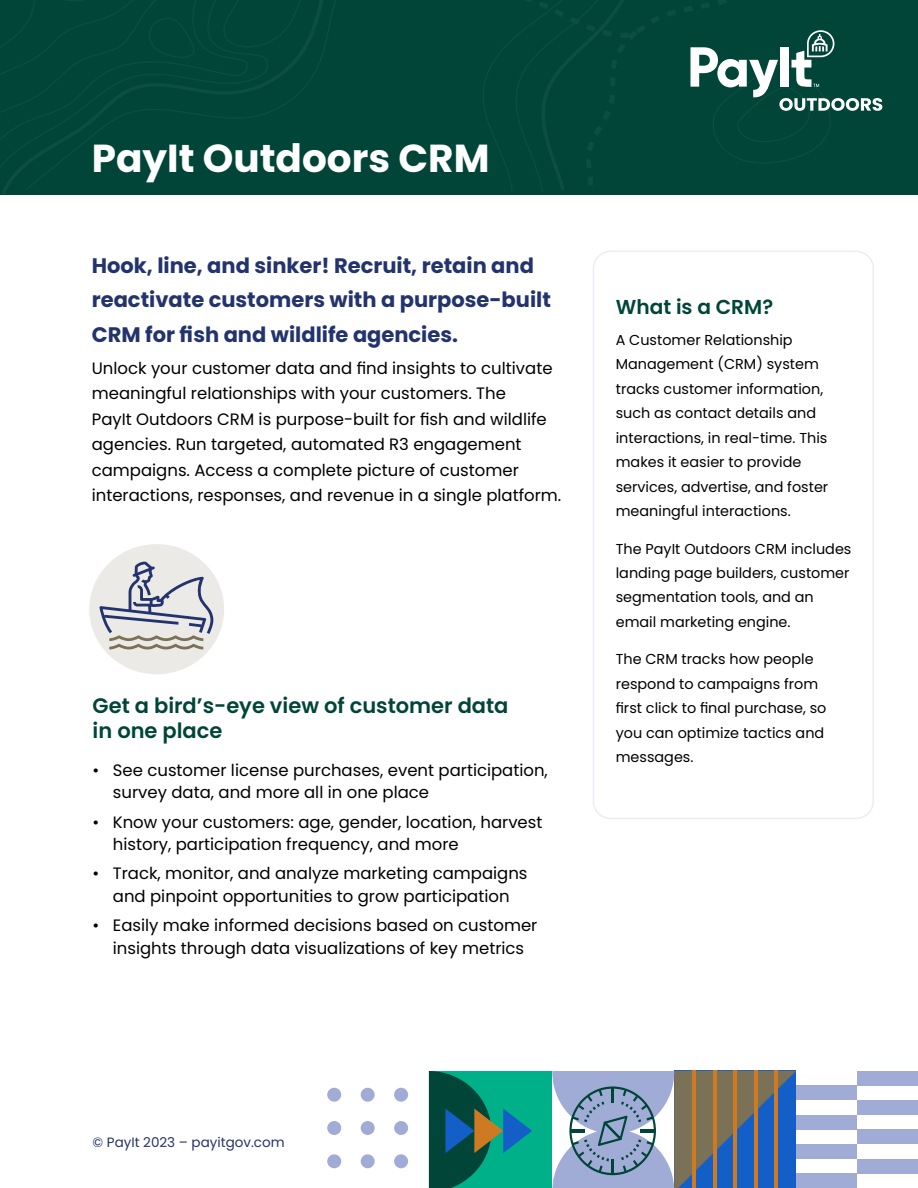
<style>
.page{position:relative;width:918px;height:1188px;background:#fff}
.page>*{position:absolute;margin:0;border:0;box-sizing:border-box;transform-origin:0 0}
.Header_1{font:700 39px "Poppins";color:#fff}
.Header_1-2{font:700 21px/34.5px "Poppins";color:#23336d}
.subhead_2{font:600 21px/25.2px "Poppins";color:#004538}
.subhead_2-2{font:600 20.1px "Poppins";color:#004538}
.Body{font:16.5px/25.5px "Poppins";color:#000}
.Body-2{font:14.4px/24.5px "Poppins";color:#000}
.Body-3{font:13.5px "Poppins";color:#23336d}
</style>
<div class="page">
<div style="left:0;top:0;width:918px;height:194px;background:#004538"></div>
<div style="left:857px;top:1071px;width:61px;height:14px;background:#a1acd6"></div>
<div style="left:857px;top:1100px;width:61px;height:15px;background:#a1acd6"></div>
<div style="left:857px;top:1129px;width:61px;height:15px;background:#a1acd6"></div>
<div style="left:857px;top:1159px;width:61px;height:14px;background:#a1acd6"></div>
<div style="left:796px;top:1085px;width:61px;height:15px;background:#a1acd6"></div>
<div style="left:796px;top:1115px;width:61px;height:14px;background:#a1acd6"></div>
<div style="left:796px;top:1144px;width:61px;height:15px;background:#a1acd6"></div>
<div style="left:796px;top:1173px;width:61px;height:15px;background:#a1acd6"></div>
<div style="left:430px;top:1071px;width:122px;height:117px;background:#00b089"></div>
<div style="left:593px;top:251px;width:281px;height:568px;border:1px solid #eaecf6;border-radius:17px"></div>
<svg style="left:552px;top:1071px;width:244px;height:117px"></svg>
<svg style="left:0;top:0;width:882px;height:191px"></svg>
<div style="left:327px;top:1088px;width:14px;height:14px;background:#a1acd6;border-radius:50%"></div>
<div style="left:361px;top:1088px;width:14px;height:14px;background:#a1acd6;border-radius:50%"></div>
<div style="left:394px;top:1088px;width:14px;height:14px;background:#a1acd6;border-radius:50%"></div>
<div style="left:327px;top:1121px;width:14px;height:14px;background:#a1acd6;border-radius:50%"></div>
<div style="left:361px;top:1121px;width:14px;height:14px;background:#a1acd6;border-radius:50%"></div>
<div style="left:394px;top:1121px;width:14px;height:14px;background:#a1acd6;border-radius:50%"></div>
<div style="left:327px;top:1154px;width:14px;height:14px;background:#a1acd6;border-radius:50%"></div>
<div style="left:361px;top:1154px;width:14px;height:14px;background:#a1acd6;border-radius:50%"></div>
<div style="left:394px;top:1154px;width:14px;height:14px;background:#a1acd6;border-radius:50%"></div>
<svg style="left:429px;top:1071px;width:103px;height:117px"></svg>
<div style="left:89px;top:544px;width:135px;height:130px;background:#ebeae6;border-radius:50%"></div>
<svg style="left:99px;top:561px;width:114px;height:89px"></svg>
<p class="Header_1" style="left:92px;top:136px;width:399px">PayIt Outdoors CRM</p>
<p class="Header_1-2" style="left:92px;top:248px;width:461px">Hook, line, and sinker! Recruit, retain and reactivate customers with a purpose-built<br>CRM for fish and wildlife agencies.</p>
<p class="Body" style="left:92px;top:355px;width:471px">Unlock your customer data and find insights to cultivate meaningful relationships with your customers. The<br>PayIt Outdoors CRM is purpose-built for fish and wildlife agencies. Run targeted, automated R3 engagement campaigns. Access a complete picture of customer interactions, responses, and revenue in a single platform.</p>
<p class="subhead_2" style="left:93px;top:693px;width:417px">Get a bird’s-eye view of customer data in one place</p>
<p class="Body" style="left:113px;top:759px;width:437px;line-height:22.5px;text-indent:-20px">• See customer license purchases, event participation, survey data, and more all in one place</p>
<p class="Body" style="left:113px;top:811px;width:431px;line-height:22.5px;text-indent:-20px">• Know your customers: age, gender, location, harvest history, participation frequency, and more</p>
<p class="Body" style="left:93px;top:862px;width:436px;line-height:22.5px;text-align:center">• Track, monitor, and analyze marketing campaigns and pinpoint opportunities to grow participation</p>
<p class="Body" style="left:93px;top:914px;width:446px;line-height:22.5px;text-align:center">• Easily make informed decisions based on customer insights through data visualizations of key metrics</p>
<p class="subhead_2-2" style="left:616px;top:295px;width:159px">What is a CRM?</p>
<p class="Body-2" style="left:616px;top:328px;width:214px">A Customer Relationship<br>Management (CRM) system tracks customer information, such as contact details and interactions, in real-time. This makes it easier to provide services, advertise, and foster meaningful interactions.</p>
<p class="Body-2" style="left:616px;top:536px;width:237px">The PayIt Outdoors CRM includes landing page builders, customer segmentation tools, and an email marketing engine.</p>
<p class="Body-2" style="left:616px;top:647px;width:212px">The CRM tracks how people respond to campaigns from first click to final purchase, so you can optimize tactics and messages.</p>
<p class="Body-3" style="left:93px;top:1134px;width:193px">© PayIt 2023 – payitgov.com</p>
</div>
